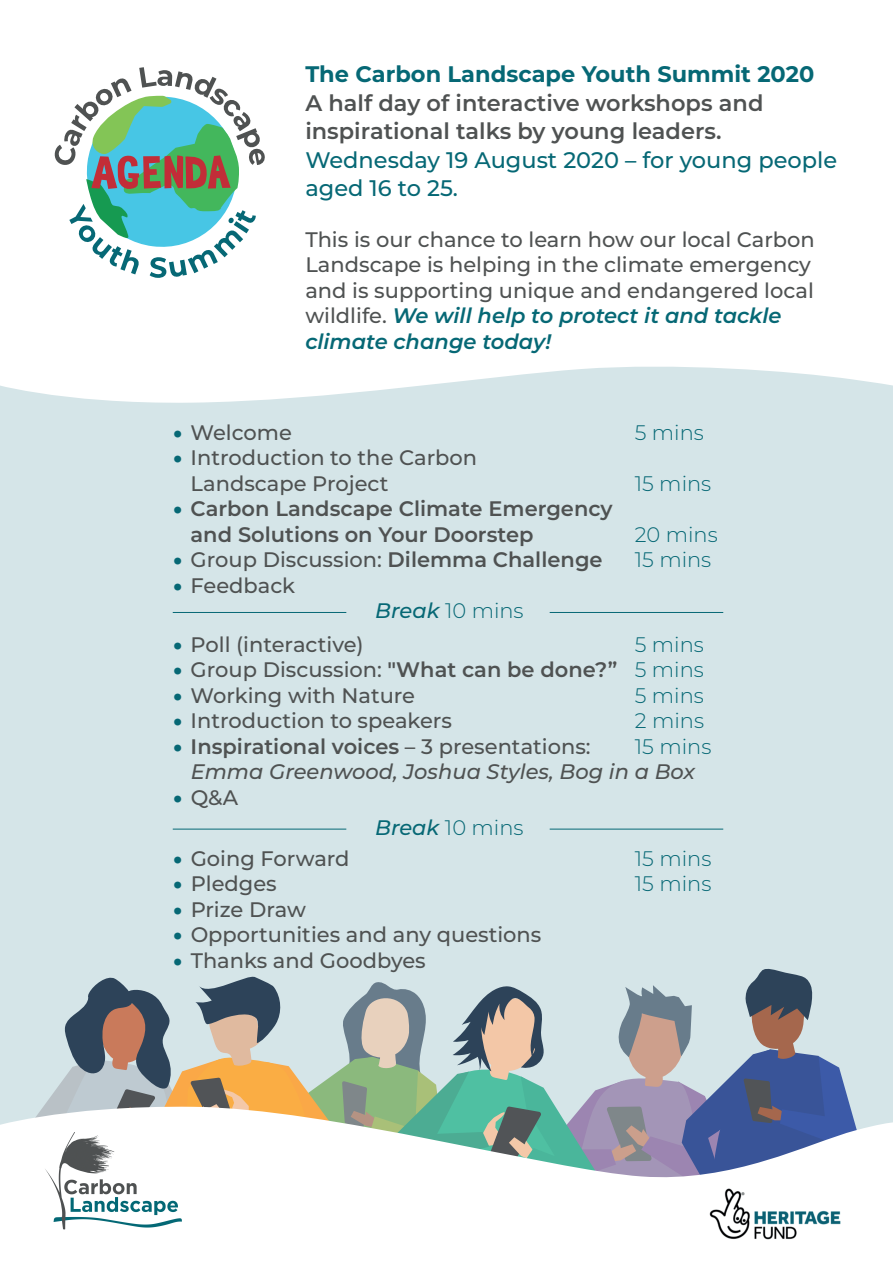
<style>
.page{position:relative;width:893px;height:1263px;background:#d5e5e8}
.page>*{position:absolute;margin:0;border:0;box-sizing:border-box;transform-origin:0 0}
.t1{font:600 22.5px/28.5px "Montserrat";color:#4f5252}
.t2{font:500 22.5px/28.5px "Montserrat";color:#066875}
.t3{font:700 22.5px "Montserrat";color:#066875}
.t4{font:500 21px/25.5px "Montserrat";color:#4f5252}
.t5{font:600 21px/25.5px "Montserrat";color:#4f5252}
.t6{font:300 21px "Montserrat";color:#066875}
.t7{font:italic 500 21px "Montserrat";color:#4f5252}
.s1{font-weight:600;font-style:italic;color:#066875}
.s2{font-weight:900;color:#066875}
.s3{font-weight:600}
.s4{font-weight:500;font-style:italic}
.s5{font-weight:300;color:#066875}
.s6{font-weight:500}
</style>
<div class="page">
<svg style="left:45px;top:968px;width:805px;height:137px"></svg>
<svg style="left:0;top:1105px;width:893px;height:158px;background:#dbe1e5"></svg>
<div style="left:0;top:0;width:893px;height:403px;background:#fff"></div>
<img style="left:36px;top:1123px;width:156px;height:121px">
<img style="left:696px;top:1183px;width:157px;height:60px">
<svg style="left:54px;top:67px;width:211px;height:211px;background:#a9cdc7"></svg>
<hr style="left:173px;top:612px;width:173px;height:1px;background:#066875">
<hr style="left:550px;top:612px;width:173px;height:1px;background:#066875">
<hr style="left:173px;top:829px;width:173px;height:1px;background:#066875">
<hr style="left:550px;top:829px;width:173px;height:1px;background:#066875">
<p class="t3" style="left:305px;top:58px;width:510px">The Carbon Landscape Youth Summit 2020</p>
<p class="t1" style="left:305px;top:88px;width:460px">A half day of interactive workshops and inspirational talks by young leaders.</p>
<p class="t2" style="left:305px;top:145px;width:533px">Wednesday 19 August 2020 – for young people aged 16 to 25.</p>
<p class="t4" style="left:305px;top:226px;width:511px">This is our chance to learn how our local Carbon Landscape is helping in the climate emergency and is supporting unique and endangered local wildlife. <span class="s1">We will help to protect it and tackle climate change today!</span></p>
<p class="t4" style="left:173px;top:419px;width:120px"><span class="s2">•</span> Welcome</p>
<p class="t6" style="left:635px;top:418px;width:71px">5 mins</p>
<p class="t4" style="left:191px;top:444px;width:288px;text-indent:-17px"><span class="s2">•</span> Introduction to the Carbon<br>Landscape Project</p>
<p class="t6" style="left:635px;top:469px;width:78px">15 mins</p>
<p class="t5" style="left:191px;top:495px;width:424px;text-indent:-17px"><span class="s2">•</span> Carbon Landscape Climate Emergency and Solutions on Your Doorstep</p>
<p class="t6" style="left:635px;top:520px;width:84px">20 mins</p>
<p class="t4" style="left:173px;top:546px;width:431px"><span class="s2">•</span> Group Discussion: <span class="s3">Dilemma Challenge</span></p>
<p class="t6" style="left:635px;top:545px;width:78px">15 mins</p>
<p class="t4" style="left:173px;top:571px;width:123px"><span class="s2">•</span> Feedback</p>
<p class="t6" style="left:375px;top:596px;width:150px"><span class="s4">Break</span> 10 mins</p>
<p class="t4" style="left:173px;top:630px;width:192px"><span class="s2">•</span> Poll (interactive)</p>
<p class="t6" style="left:635px;top:630px;width:71px">5 mins</p>
<p class="t4" style="left:173px;top:656px;width:532px"><span class="s2">•</span> Group Discussion: <span class="s3">"What can be done?”</span> <span class="s5">5 mins</span></p>
<p class="t4" style="left:173px;top:681px;width:243px"><span class="s2">•</span> Working with Nature</p>
<p class="t6" style="left:635px;top:681px;width:71px">5 mins</p>
<p class="t4" style="left:173px;top:707px;width:280px"><span class="s2">•</span> Introduction to speakers</p>
<p class="t6" style="left:635px;top:706px;width:71px">2 mins</p>
<p class="t5" style="left:173px;top:732px;width:419px"><span class="s2">•</span> Inspirational voices <span class="s6">– 3 presentations:</span></p>
<p class="t6" style="left:635px;top:732px;width:78px">15 mins</p>
<p class="t7" style="left:191px;top:757px;width:506px">Emma Greenwood, Joshua Styles, Bog in a Box</p>
<p class="t4" style="left:173px;top:783px;width:66px"><span class="s2">•</span> Q&amp;A</p>
<p class="t6" style="left:375px;top:813px;width:150px"><span class="s4">Break</span> 10 mins</p>
<p class="t4" style="left:173px;top:845px;width:178px"><span class="s2">•</span> Going Forward</p>
<p class="t6" style="left:635px;top:844px;width:78px">15 mins</p>
<p class="t4" style="left:173px;top:870px;width:105px"><span class="s2">•</span> Pledges</p>
<p class="t6" style="left:635px;top:869px;width:78px">15 mins</p>
<p class="t4" style="left:173px;top:896px;width:134px"><span class="s2">•</span> Prize Draw</p>
<p class="t4" style="left:173px;top:921px;width:369px"><span class="s2">•</span> Opportunities and any questions</p>
<p class="t4" style="left:173px;top:947px;width:254px"><span class="s2">•</span> Thanks and Goodbyes</p>
</div>
